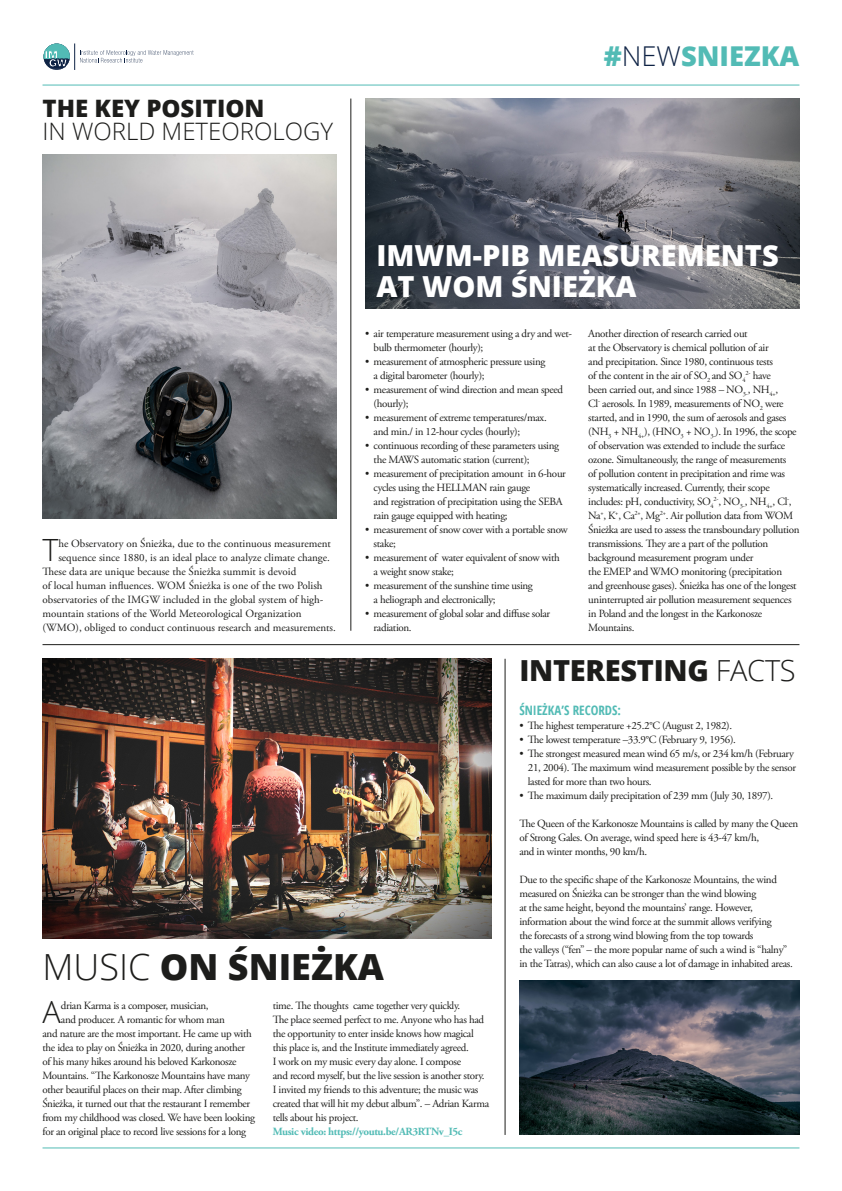
<style>
.page{position:relative;width:842px;height:1191px;background:#fff}
.page>*{position:absolute;margin:0;border:0;box-sizing:border-box;transform-origin:0 0}
.t1{font:800 36px "Open Sans";color:#1d1d1b}
.t2{font:300 30.6px "Open Sans";color:#1d1d1b}
.t3{font:800 29px/31px "Open Sans";color:#fff}
.t4{font:800 29px "Open Sans";letter-spacing:-.01em;color:#1d1d1b}
.t5{font:800 27.3px "Open Sans";color:#52bbb5}
.t6{font:300 24px "Open Sans";color:#1d1d1b}
.t7{font:800 24px "Open Sans";color:#1d1d1b}
.t8{font:700 condensed 13px "Open Sans";color:#52bbb5}
.t9{font:11px/14px "Adobe Garamond Pro";letter-spacing:-.03em;color:#1d1d1b}
.t10{font:11px "Adobe Garamond Pro";color:#1d1d1b}
.t11{font:700 11px "Adobe Garamond Pro";letter-spacing:-.03em;color:#52bbb5}
.s1{font-weight:300;color:#0e2244}
.s2{font-weight:300}
</style>
<div class="page">
<img style="left:43px;top:155px;width:294px;height:364px">
<hr style="left:351px;top:99px;width:1px;height:532px;background:#1d1d1b">
<hr style="left:505px;top:659px;width:1px;height:476px;background:#1d1d1b">
<img style="left:365px;top:99px;width:434px;height:210px">
<hr style="left:43px;top:644px;width:756px;height:1px;background:#1d1d1b">
<img style="left:43px;top:659px;width:448px;height:280px">
<img style="left:519px;top:981px;width:280px;height:154px">
<hr style="left:43px;top:85px;width:756px;height:1px;background:#52bbb5">
<hr style="left:43px;top:1147px;width:756px;height:1px;background:#52bbb5">
<svg style="left:44px;top:43px;width:150px;height:27px"></svg>
<h3 class="t7" style="left:43px;top:90px;width:224px">THE KEY POSITION</h3>
<h3 class="t6" style="left:43px;top:115px;width:292px">IN WORLD METEOROLOGY</h3>
<h3 class="t5" style="left:604px;top:36px;width:197px">#<span class="s1">NEW</span>SNIEZKA</h3>
<h2 class="t2" style="left:42px;top:528px;width:18px">T</h2>
<p class="t10" style="left:58px;top:536px;width:274px">he Observatory on Śnieżka, due to the continuous measurement</p>
<p class="t10" style="left:58px;top:550px;width:273px">sequence since 1880, is an ideal place to analyze climate change.</p>
<p class="t10" style="left:43px;top:564px;width:255px">These data are unique because the Śnieżka summit is devoid</p>
<p class="t10" style="left:43px;top:578px;width:282px">of local human influences. WOM Śnieżka is one of the two Polish</p>
<p class="t10" style="left:43px;top:592px;width:282px">observatories of the IMGW included in the global system of high-</p>
<p class="t10" style="left:43px;top:606px;width:261px">mountain stations of the World Meteorological Organization</p>
<p class="t10" style="left:43px;top:620px;width:295px">(WMO), obliged to conduct continuous research and measurements.</p>
<h3 class="t3" style="left:376px;top:239px;width:404px">IMWM-PIB MEASUREMENTS<br>AT WOM ŚNIEŻKA</h3>
<p class="t9" style="left:374px;top:326px;width:200px;text-indent:-9px">• air temperature measurement using a dry and wet&shy;bulb thermometer (hourly);</p>
<p class="t9" style="left:374px;top:354px;width:173px;text-indent:-9px">• measurement of atmospheric pressure using a digital barometer (hourly);</p>
<p class="t9" style="left:374px;top:382px;width:191px;text-indent:-9px">• measurement of wind direction and mean speed (hourly);</p>
<p class="t9" style="left:374px;top:410px;width:175px;text-indent:-9px">• measurement of extreme temperatures/max. and min./ in 12-hour cycles (hourly);</p>
<p class="t9" style="left:374px;top:438px;width:187px;text-indent:-9px">• continuous recording of these parameters using the MAWS automatic station (current);</p>
<p class="t9" style="left:374px;top:466px;width:194px;text-indent:-9px">• measurement of precipitation amount in 6-hour cycles using the HELLMAN rain gauge<br>and registration of precipitation using the SEBA rain gauge equipped with heating;</p>
<p class="t9" style="left:374px;top:522px;width:196px;text-indent:-9px">• measurement of snow cover with a portable snow stake;</p>
<p class="t9" style="left:374px;top:550px;width:188px;text-indent:-9px">• measurement of water equivalent of snow with a weight snow stake;</p>
<p class="t9" style="left:374px;top:578px;width:161px;text-indent:-9px">• measurement of the sunshine time using a heliograph and electronically;</p>
<p class="t9" style="left:374px;top:606px;width:178px;text-indent:-9px">• measurement of global solar and diffuse solar radiation.</p>
<p class="t9" style="left:588px;top:326px;width:213px">Another direction of research carried out<br>at the Observatory is chemical pollution of air<br>and precipitation. Since 1980, continuous tests<br>of the content in the air of SO<sub>2</sub> and SO<sub>4</sub><sup>2-</sup> have<br>been carried out, and since 1988 – NO<sub>3-</sub>, NH<sub>4+</sub>,<br>Cl<sup>-</sup> aerosols. In 1989, measurements of NO<sub>2</sub> were started, and in 1990, the sum of aerosols and gases (NH<sub>3</sub> + NH<sub>4+</sub>), (HNO<sub>3</sub> + NO<sub>3-</sub>). In 1996, the scope of observation was extended to include the surface ozone. Simultaneously, the range of measurements<br>of pollution content in precipitation and rime was systematically increased. Currently, their scope includes: pH, conductivity, SO<sub>4</sub><sup>2-</sup>, NO<sub>3-</sub>, NH<sub>4+</sub>, Cl<sup>-</sup>, Na<sup>+</sup>, K<sup>+</sup>, Ca<sup>2+</sup>, Mg<sup>2+</sup>. Air pollution data from WOM Śnieżka are used to assess the transboundary pollution transmissions. They are a part of the pollution background measurement program under<br>the EMEP and WMO monitoring (precipitation and greenhouse gases). Śnieżka has one of the longest uninterrupted air pollution measurement sequences in Poland and the longest in the Karkonosze Mountains.</p>
<h3 class="t4" style="left:519px;top:648px;width:278px">INTERESTING <span class="s2">FACTS</span></h3>
<h1 class="t1" style="left:43px;top:940px;width:343px"><span class="s2">MUSIC</span> ON ŚNIEŻKA</h1>
<h2 class="t2" style="left:43px;top:990px;width:20px">A</h2>
<p class="t9" style="left:61px;top:998px;width:149px">drian Karma is a composer, musician,</p>
<p class="t9" style="left:61px;top:1012px;width:165px">and producer. A romantic for whom man</p>
<p class="t9" style="left:43px;top:1026px;width:211px">and nature are the most important. He came up with</p>
<p class="t9" style="left:43px;top:1040px;width:204px">the idea to play on Śnieżka in 2020, during another</p>
<p class="t9" style="left:43px;top:1054px;width:196px">of his many hikes around his beloved Karkonosze</p>
<p class="t9" style="left:43px;top:1068px;width:209px">Mountains. “The Karkonosze Mountains have many</p>
<p class="t9" style="left:43px;top:1082px;width:201px">other beautiful places on their map. After climbing</p>
<p class="t9" style="left:43px;top:1096px;width:209px">Śnieżka, it turned out that the restaurant I remember</p>
<p class="t9" style="left:43px;top:1110px;width:214px">from my childhood was closed. We have been looking</p>
<p class="t9" style="left:43px;top:1124px;width:205px">for an original place to record live sessions for a long</p>
<p class="t9" style="left:273px;top:998px;width:218px">time. The thoughts came together very quickly.<br>The place seemed perfect to me. Anyone who has had the opportunity to enter inside knows how magical this place is, and the Institute immediately agreed.<br>I work on my music every day alone. I compose<br>and record myself, but the live session is another story.<br>I invited my friends to this adventure; the music was created that will hit my debut album”. – Adrian Karma tells about his project.</p>
<p class="t11" style="left:273px;top:1125px;width:191px">Music video: https://youtu.be/AR3RTNv_I5c</p>
<p class="t8" style="left:519px;top:701px;width:103px">ŚNIEŻKA’S RECORDS:</p>
<p class="t9" style="left:519px;top:718px;width:214px">• The highest temperature +25.2°C (August 2, 1982).</p>
<p class="t9" style="left:519px;top:732px;width:218px">• The lowest temperature –33.9°C (February 9, 1956).</p>
<p class="t9" style="left:528px;top:746px;width:270px;text-indent:-9px">• The strongest measured mean wind 65 m/s, or 234 km/h (February<br>21, 2004). The maximum wind measurement possible by the sensor lasted for more than two hours.</p>
<p class="t9" style="left:519px;top:788px;width:255px">• The maximum daily precipitation of 239 mm (July 30, 1897).</p>
<p class="t9" style="left:519px;top:816px;width:280px">The Queen of the Karkonosze Mountains is called by many the Queen of Strong Gales. On average, wind speed here is 43-47 km/h,<br>and in winter months, 90 km/h.</p>
<p class="t9" style="left:519px;top:872px;width:275px">Due to the specific shape of the Karkonosze Mountains, the wind measured on Śnieżka can be stronger than the wind blowing<br>at the same height, beyond the mountains’ range. However, information about the wind force at the summit allows verifying<br>the forecasts of a strong wind blowing from the top towards<br>the valleys (“fen” – the more popular name of such a wind is “halny” in the Tatras), which can also cause a lot of damage in inhabited areas.</p>
</div>
